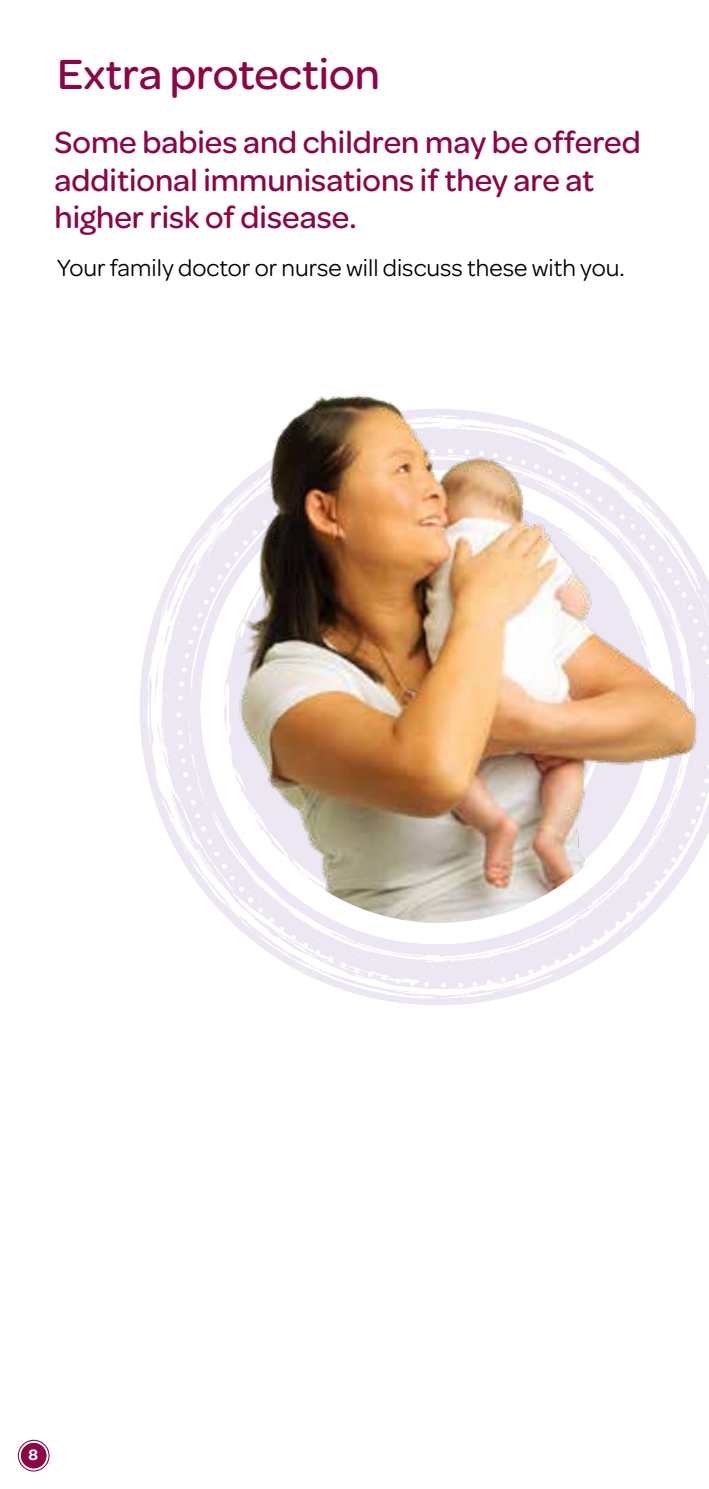
<style>
.page{position:relative;width:709px;height:1489px;background:#fff}
.page>*{position:absolute;margin:0;border:0;box-sizing:border-box;transform-origin:0 0}
.t1{font:500 45px "Omnes";color:#8c0647}
.t2{font:500 32.5px/37.5px "Omnes";color:#8c0647}
.t3{font:25px "Omnes";color:#000}
.t4{font:600 16px "Omnes";color:#fff}
</style>
<div class="page">
<div style="left:21px;top:1442px;width:25px;height:26px;background:#8c0647;border-radius:50%"></div>
<div style="left:18px;top:1439px;width:32px;height:32px;border:1px solid #8c0647;border-radius:50%"></div>
<div style="left:21px;top:1442px;width:25px;height:26px;border:3px solid #8c0647;border-radius:50%"></div>
<img style="left:140px;top:500px;width:569px;height:505px">
<img style="left:223px;top:395px;width:476px;height:527px">
<h1 class="t1" style="left:57px;top:43px;width:324px">Extra protection</h1>
<p class="t2" style="left:55px;top:122px;width:588px">Some babies and children may be offered additional immunisations if they are at higher risk of disease.</p>
<p class="t3" style="left:57px;top:251px;width:569px">Your family doctor or nurse will discuss these with you.</p>
<p class="t4" style="left:29px;top:1443px;width:11px">8</p>
</div>
